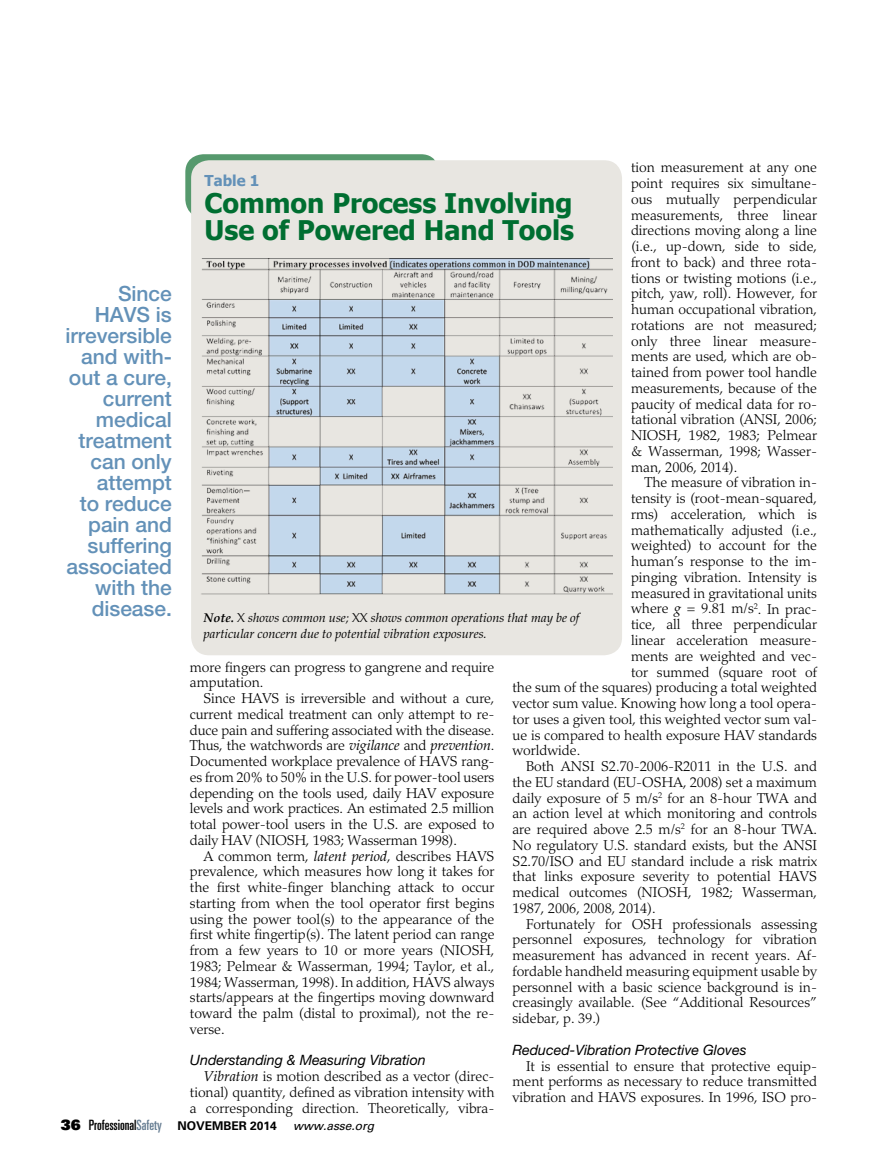
<style>
.page{position:relative;width:878px;height:1175px;background:#fff}
.page>*{position:absolute;margin:0;border:0;box-sizing:border-box;transform-origin:0 0}
.t1{font:700 27px/27px "Tahoma";color:#006e31}
.t2{font:500 21px/21px "Helvetica Neue LT Std";letter-spacing:-.005em;color:#6391b8;text-align:right}
.t3{font:700 15px "Tahoma";color:#6391b8}
.t4{font:300 14.25px/15.8px "Palatino LT Std";color:#000;text-align:justify}
.t5{font:italic 14.25px "Helvetica Neue LT Std";color:#000}
.t6{font:ultra-condensed 14.25px "Univers LT Std";color:#000}
.t7{font:italic 12.75px/15.8px "Palatino LT Std";color:#000}
.s1{font-weight:400;font-style:italic}
.s2{font-weight:700}
.s3{font-weight:300;font-style:normal}
.s4{font-family:"Univers LT Std X Black";font-stretch:normal}
.s5{color:#657c91}
.s6{font-weight:700;font-stretch:normal;font-size:12px}
.s7{font-style:italic;font-stretch:normal;font-size:12px}
</style>
<div class="page">
<div style="left:185px;top:154px;width:254px;height:64px;background:#56996d;border-radius:18px"></div>
<div style="left:191px;top:160px;width:431px;height:495px;background:#e8e6e1;border-radius:18px"></div>
<img style="left:201px;top:258px;width:411px;height:337px">
<h2 class="t2" style="left:65px;top:283px;width:108px">Since<br>HAVS is irreversible and with&shy;out a cure, current medical treatment can only attempt<br>to reduce pain and suffering associated with the disease.</h2>
<p class="t4" style="left:631px;top:160px;width:187px">tion measurement at any one point requires six simultane&shy;ous mutually perpendicular measurements, three linear directions moving along a line (i.e., up-down, side to side, front to back) and three rota&shy;tions or twisting motions (i.e., pitch, yaw, roll). However, for human occupational vibration, rotations are not measured; only three linear measure&shy;ments are used, which are ob&shy;tained from power tool handle measurements, because of the paucity of medical data for ro&shy;tational vibration (ANSI, 2006; NIOSH, 1982, 1983; Pelmear &amp; Wasserman, 1998; Wasser&shy;man, 2006, 2014).</p>
<p class="t4" style="left:644px;top:475px;width:174px">The measure of vibration in-</p>
<p class="t4" style="left:631px;top:490px;width:187px">tensity is (root-mean-squared,</p>
<p class="t4" style="left:631px;top:506px;width:187px">rms) acceleration, which is</p>
<p class="t4" style="left:631px;top:522px;width:187px">mathematically adjusted (i.e.,</p>
<p class="t4" style="left:631px;top:538px;width:187px">weighted) to account for the</p>
<p class="t4" style="left:631px;top:553px;width:187px">human’s response to the im-</p>
<p class="t4" style="left:631px;top:569px;width:187px">pinging vibration. Intensity is</p>
<p class="t4" style="left:631px;top:585px;width:187px">measured in gravitational units</p>
<p class="t4" style="left:631px;top:601px;width:187px">where <span class="s1">g</span> = 9.81 m/s<sup>2</sup>. In prac-</p>
<p class="t4" style="left:631px;top:617px;width:187px">tice, all three perpendicular</p>
<p class="t4" style="left:631px;top:632px;width:187px">linear acceleration measure-</p>
<p class="t4" style="left:631px;top:648px;width:187px">ments are weighted and vec-</p>
<p class="t4" style="left:631px;top:664px;width:187px">tor summed (square root of</p>
<p class="t4" style="left:512px;top:680px;width:306px">the sum of the squares) producing a total weighted</p>
<p class="t4" style="left:512px;top:695px;width:306px">vector sum value. Knowing how long a tool opera-</p>
<p class="t4" style="left:512px;top:711px;width:306px">tor uses a given tool, this weighted vector sum val-</p>
<p class="t4" style="left:512px;top:727px;width:306px">ue is compared to health exposure HAV standards</p>
<p class="t4" style="left:512px;top:743px;width:69px">worldwide.</p>
<p class="t4" style="left:526px;top:758px;width:292px">Both ANSI S2.70-2006-R2011 in the U.S. and</p>
<p class="t4" style="left:512px;top:774px;width:306px">the EU standard (EU-OSHA, 2008) set a maximum</p>
<p class="t4" style="left:512px;top:790px;width:306px">daily exposure of 5 m/s<sup>2</sup> for an 8-hour TWA and</p>
<p class="t4" style="left:512px;top:806px;width:306px">an action level at which monitoring and controls</p>
<p class="t4" style="left:512px;top:821px;width:306px">are required above 2.5 m/s<sup>2</sup> for an 8-hour TWA.</p>
<p class="t4" style="left:512px;top:837px;width:306px">No regulatory U.S. standard exists, but the ANSI</p>
<p class="t4" style="left:512px;top:853px;width:306px">S2.70/ISO and EU standard include a risk matrix</p>
<p class="t4" style="left:512px;top:869px;width:306px">that links exposure severity to potential HAVS</p>
<p class="t4" style="left:512px;top:884px;width:306px">medical outcomes (NIOSH, 1982; Wasserman,</p>
<p class="t4" style="left:512px;top:900px;width:145px">1987, 2006, 2008, 2014).</p>
<p class="t4" style="left:526px;top:916px;width:292px">Fortunately for OSH professionals assessing</p>
<p class="t4" style="left:512px;top:932px;width:306px">personnel exposures, technology for vibration</p>
<p class="t4" style="left:512px;top:947px;width:306px">measurement has advanced in recent years. Af-</p>
<p class="t4" style="left:512px;top:963px;width:306px">fordable handheld measuring equipment usable by</p>
<p class="t4" style="left:512px;top:979px;width:306px">personnel with a basic science background is in-</p>
<p class="t4" style="left:512px;top:995px;width:306px">creasingly available. (See “Additional Resources”</p>
<p class="t4" style="left:512px;top:1010px;width:90px">sidebar, p. 39.)</p>
<p class="t5" style="left:512px;top:1041px;width:235px">Reduced-Vibration Protective Gloves</p>
<p class="t4" style="left:512px;top:1058px;width:306px;text-indent:13px">It is essential to ensure that protective equip&shy;ment performs as necessary to reduce transmitted vibration and HAVS exposures. In 1996, ISO pro-</p>
<p class="t3" style="left:205px;top:170px;width:56px">Table 1</p>
<h1 class="t1" style="left:205px;top:188px;width:371px">Common Process Involving<br>Use of Powered Hand Tools</h1>
<p class="t7" style="left:203px;top:610px;width:377px"><span class="s2">Note.</span> <span class="s3">X</span> shows common use; <span class="s3">XX</span> shows common operations that may be of particular concern due to potential vibration exposures.</p>
<p class="t4" style="left:190px;top:659px;width:306px">more fingers can progress to gangrene and require amputation.</p>
<p class="t4" style="left:190px;top:690px;width:306px;text-indent:13px">Since HAVS is irreversible and without a cure, current medical treatment can only attempt to re&shy;duce pain and suffering associated with the disease.<br>Thus, the watchwords are <span class="s1">vigilance</span> and <span class="s1">prevention</span>.<br>Documented workplace prevalence of HAVS rang&shy;es from 20% to 50% in the U.S. for power-tool users depending on the tools used, daily HAV exposure levels and work practices. An estimated 2.5 million total power-tool users in the U.S. are exposed to daily HAV (NIOSH, 1983; Wasserman 1998).</p>
<p class="t4" style="left:190px;top:848px;width:306px;text-indent:13px">A common term, <span class="s1">latent period</span>, describes HAVS prevalence, which measures how long it takes for the first white-finger blanching attack to occur starting from when the tool operator first begins using the power tool(s) to the appearance of the first white fingertip(s). The latent period can range from a few years to 10 or more years (NIOSH, 1983; Pelmear &amp; Wasserman, 1994; Taylor, et al., 1984; Wasserman, 1998). In addition, HAVS always starts/appears at the fingertips moving downward toward the palm (distal to proximal), not the re&shy;verse.</p>
<p class="t5" style="left:190px;top:1051px;width:237px">Understanding &amp; Measuring Vibration</p>
<p class="t4" style="left:190px;top:1068px;width:306px;text-indent:13px"><span class="s1">Vibration</span> is motion described as a vector (direc&shy;tional) quantity, defined as vibration intensity with a corresponding direction. Theoretically, vibra-</p>
<p class="t6" style="left:61px;top:1116px;width:315px"><span class="s4">36</span> Professional<span class="s5">Safety</span> <span class="s6">NOVEMBER 2014</span> <span class="s7">www.asse.org</span></p>
</div>
